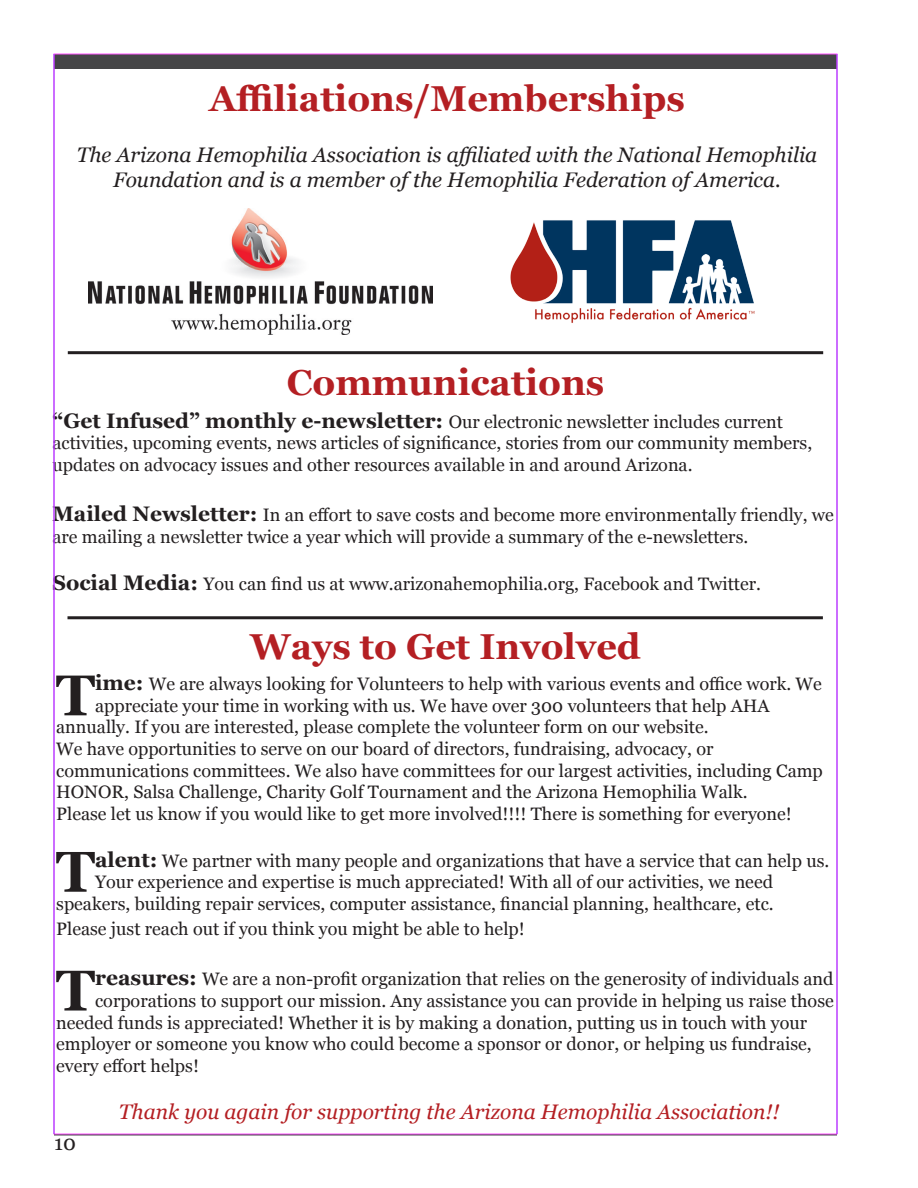
<style>
.page{position:relative;width:918px;height:1188px;background:#fff}
.page>*{position:absolute;margin:0;border:0;box-sizing:border-box;transform-origin:0 0}
._1st_paragraph{font:700 57.3px "Georgia";color:#231f20}
.heading{font:700 36px "Georgia";color:#b41f23}
.body_copy{font:italic 21px/25.2px "Georgia";color:#231f20;text-align:center}
._1st_paragraph-2{font:italic 21px "Georgia";color:#b41f23}
.t1{font:21px "Georgia";color:#231f20}
._1st_paragraph-3{font:18px "Georgia";color:#231f20}
.body_copy-2{font:18px/21.6px "Georgia";color:#231f20}
.s1{font-weight:700;font-size:21px}
</style>
<div class="page">
<hr style="left:54px;top:1134px;width:783px;height:2px;background:#454547">
<div style="left:54px;top:54px;width:783px;height:15px;background:#454547"></div>
<hr style="left:68px;top:351px;width:755px;height:3px;background:#231f20">
<img style="left:88px;top:208px;width:344px;height:126px">
<img style="left:510px;top:220px;width:245px;height:103px">
<hr style="left:68px;top:616px;width:755px;height:3px;background:#231f20">
<hr style="left:54px;top:54px;width:1px;height:1080px;background:#93f">
<hr style="left:837px;top:54px;width:1px;height:1080px;background:#93f">
<p class="heading" style="left:209px;top:76px;width:477px">Affiliations/Memberships</p>
<p class="body_copy" style="left:77px;top:142px;width:742px">The Arizona Hemophilia Association is affiliated with the National Hemophilia<br>Foundation and is a member of the Hemophilia Federation of America.</p>
<p class="heading" style="left:287px;top:359px;width:319px">Communications</p>
<p class="body_copy-2" style="left:52px;top:411px;width:761px"><span class="s1">“Get Infused” monthly e-newsletter:</span> Our electronic newsletter includes current activities, upcoming events, news articles of significance, stories from our community members, updates on advocacy issues and other resources available in and around Arizona.</p>
<p class="body_copy-2" style="left:52px;top:505px;width:783px"><span class="s1">Mailed Newsletter:</span> In an effort to save costs and become more environmentally friendly, we are mailing a newsletter twice a year which will provide a summary of the e-newsletters.</p>
<p class="body_copy-2" style="left:52px;top:573px;width:710px"><span class="s1">Social Media:</span> You can find us at www.arizonahemophilia.org, Facebook and Twitter.</p>
<p class="heading" style="left:250px;top:623px;width:392px">Ways to Get Involved</p>
<p class="_1st_paragraph" style="left:56px;top:659px;width:41px">T</p>
<p class="_1st_paragraph-3" style="left:95px;top:673px;width:728px"><span class="s1">ime:</span> We are always looking for Volunteers to help with various events and office work. We</p>
<p class="_1st_paragraph-3" style="left:95px;top:695px;width:676px">appreciate your time in working with us. We have over 300 volunteers that help AHA</p>
<p class="_1st_paragraph-3" style="left:56px;top:716px;width:654px">annually. If you are interested, please complete the volunteer form on our website.</p>
<p class="body_copy-2" style="left:56px;top:738px;width:768px">We have opportunities to serve on our board of directors, fundraising, advocacy, or communications committees. We also have committees for our largest activities, including Camp HONOR, Salsa Challenge, Charity Golf Tournament and the Arizona Hemophilia Walk.<br>Please let us know if you would like to get more involved!!!! There is something for everyone!</p>
<p class="_1st_paragraph" style="left:56px;top:835px;width:41px">T</p>
<p class="_1st_paragraph-3" style="left:95px;top:849px;width:736px"><span class="s1">alent:</span> We partner with many people and organizations that have a service that can help us.</p>
<p class="_1st_paragraph-3" style="left:95px;top:871px;width:679px">Your experience and expertise is much appreciated! With all of our activities, we need</p>
<p class="_1st_paragraph-3" style="left:56px;top:893px;width:719px">speakers, building repair services, computer assistance, financial planning, healthcare, etc.</p>
<p class="_1st_paragraph-3" style="left:56px;top:918px;width:470px">Please just reach out if you think you might be able to help!</p>
<p class="_1st_paragraph" style="left:56px;top:954px;width:41px">T</p>
<p class="_1st_paragraph-3" style="left:95px;top:968px;width:740px"><span class="s1">reasures:</span> We are a non-profit organization that relies on the generosity of individuals and</p>
<p class="_1st_paragraph-3" style="left:95px;top:990px;width:740px">corporations to support our mission. Any assistance you can provide in helping us raise those</p>
<p class="_1st_paragraph-3" style="left:56px;top:1011px;width:752px">needed funds is appreciated! Whether it is by making a donation, putting us in touch with your</p>
<p class="_1st_paragraph-3" style="left:56px;top:1033px;width:757px">employer or someone you know who could become a sponsor or donor, or helping us fundraise,</p>
<p class="_1st_paragraph-3" style="left:56px;top:1055px;width:144px">every effort helps!</p>
<p class="_1st_paragraph-2" style="left:119px;top:1098px;width:662px">Thank you again for supporting the Arizona Hemophilia Association!!</p>
<p class="t1" style="left:54px;top:1130px;width:23px">10</p>
</div>
